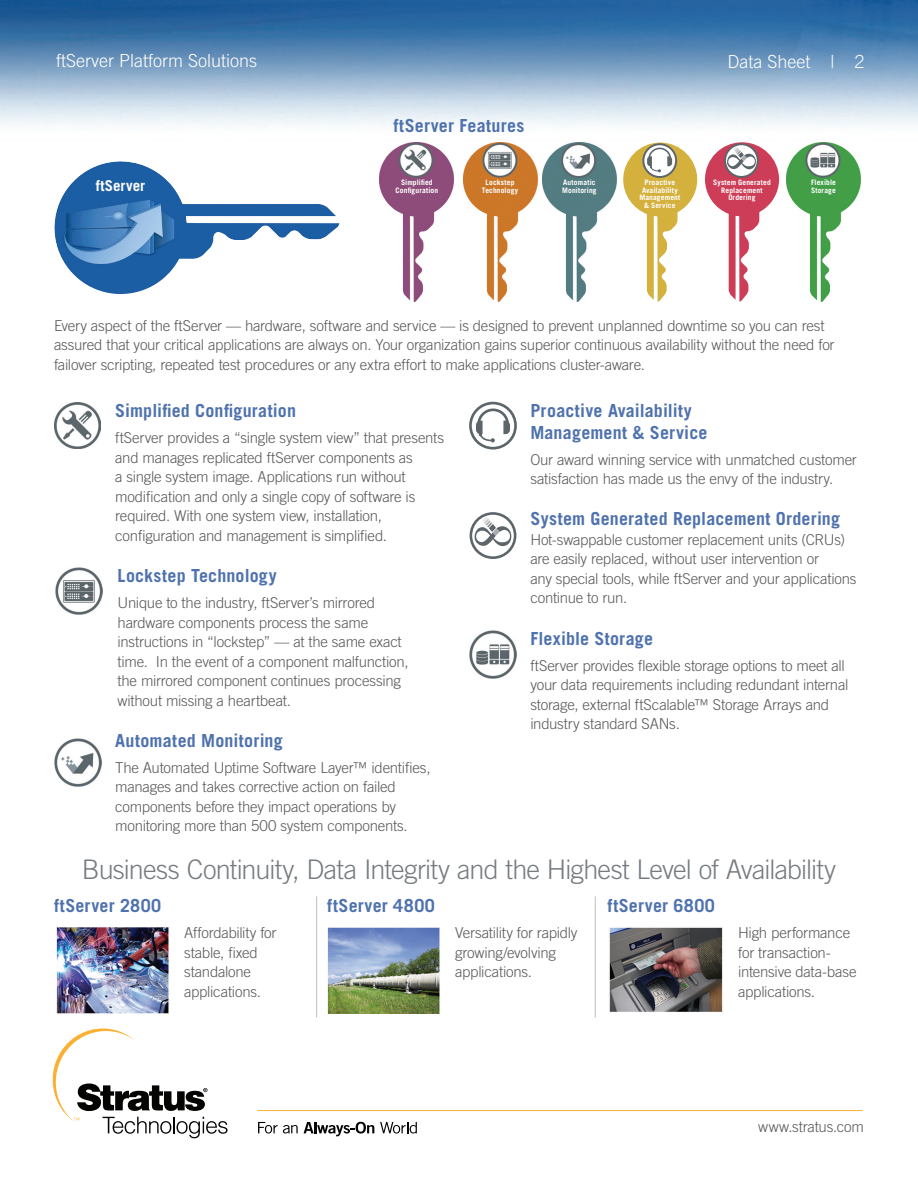
<style>
.page{position:relative;width:918px;height:1188px;background:#fff}
.page>*{position:absolute;margin:0;border:0;box-sizing:border-box;transform-origin:0 0}
.Header_-_Title{font:300 27px "Trade Gothic LT Std";letter-spacing:-.03em;color:#757b7f}
.Body_Subs{font:700 18px/21.6px "Trade Gothic LT Std";letter-spacing:.01em;color:#4f72ae}
.Header_-_Title-2{font:300 18px "Trade Gothic LT Std";color:#fff}
.body_text{font:700 18px "Trade Gothic LT Std";letter-spacing:.01em;color:#4f72ae}
.body_text-2{font:300 15px/19.5px "Trade Gothic LT Std";letter-spacing:-.015em;color:#57585a}
.Body_Subs-2{font:300 15px "Trade Gothic LT Std";letter-spacing:-.015em;color:#57585a}
.body_text-3{font:700 15px "Trade Gothic LT Std";color:#fff}
.body_text-4{font:700 7.5px/7.5px "Trade Gothic LT Std";letter-spacing:.02em;color:#fff;text-align:center}
</style>
<div class="page">
<img style="left:0;top:0;width:918px;height:446px">
<svg style="left:53px;top:1028px;width:175px;height:110px"></svg>
<svg style="left:258px;top:1122px;width:40px;height:12px"></svg>
<svg style="left:304px;top:1122px;width:70px;height:14px"></svg>
<svg style="left:380px;top:1122px;width:37px;height:12px"></svg>
<hr style="left:257px;top:1110px;width:606px;height:1px;background:#fbb033">
<hr style="left:595px;top:896px;width:1px;height:121px;background:#bcbdc0">
<hr style="left:316px;top:896px;width:1px;height:121px;background:#bcbdc0">
<img style="left:54px;top:739px;width:48px;height:47px">
<svg style="left:470px;top:403px;width:46px;height:45px"></svg>
<div style="left:469px;top:402px;width:48px;height:48px;border:3px solid #5b656a;border-radius:50%"></div>
<svg style="left:476px;top:407px;width:34px;height:35px"></svg>
<img style="left:469px;top:631px;width:48px;height:47px">
<img style="left:55px;top:403px;width:46px;height:46px">
<svg style="left:471px;top:513px;width:44px;height:45px"></svg>
<div style="left:470px;top:512px;width:46px;height:47px;border:3px solid #5b656a;border-radius:50%"></div>
<svg style="left:475px;top:517px;width:36px;height:30px"></svg>
<img style="left:380px;top:142px;width:75px;height:160px">
<img style="left:542px;top:143px;width:76px;height:159px">
<svg style="left:623px;top:143px;width:75px;height:159px"></svg>
<svg style="left:705px;top:142px;width:75px;height:160px"></svg>
<img style="left:463px;top:142px;width:75px;height:160px">
<img style="left:786px;top:142px;width:76px;height:160px">
<img style="left:54px;top:161px;width:64px;height:75px">
<img style="left:56px;top:928px;width:113px;height:85px">
<img style="left:327px;top:928px;width:113px;height:85px">
<img style="left:609px;top:927px;width:114px;height:85px">
<img style="left:55px;top:567px;width:48px;height:48px">
<p class="Header_-_Title-2" style="left:56px;top:50px;width:203px">ftServer Platform Solutions</p>
<p class="Header_-_Title-2" style="left:728px;top:50px;width:139px">Data Sheet | 2</p>
<p class="Body_Subs" style="left:393px;top:114px;width:133px">ftServer Features</p>
<p class="body_text-4" style="left:401px;top:179px;width:33px">Simplified</p>
<p class="body_text-4" style="left:396px;top:186px;width:44px">Configuration</p>
<p class="body_text-4" style="left:563px;top:179px;width:34px">Automatic</p>
<p class="body_text-4" style="left:562px;top:186px;width:36px">Monitoring</p>
<p class="body_text-4" style="left:645px;top:179px;width:32px">Proactive</p>
<p class="body_text-4" style="left:639px;top:186px;width:42px">Availability<br>Management &amp; Service</p>
<p class="body_text-4" style="left:811px;top:179px;width:26px">Flexible</p>
<p class="body_text-4" style="left:713px;top:179px;width:59px">System Generated<br>Replacement</p>
<p class="body_text-4" style="left:728px;top:194px;width:29px">Ordering</p>
<p class="body_text-3" style="left:96px;top:176px;width:51px">ftServer</p>
<p class="body_text-4" style="left:811px;top:186px;width:26px">Storage</p>
<p class="body_text-4" style="left:486px;top:179px;width:30px">Lockstep</p>
<p class="body_text-4" style="left:482px;top:186px;width:38px">Technology</p>
<p class="body_text-2" style="left:54px;top:315px;width:782px">Every aspect of the ftServer — hardware, software and service — is designed to prevent unplanned downtime so you can rest assured that your critical applications are always on. Your organization gains superior continuous availability without the need for failover scripting, repeated test procedures or any extra effort to make applications cluster-aware.</p>
<p class="Body_Subs" style="left:115px;top:399px;width:182px">Simplified Configuration</p>
<p class="body_text-2" style="left:115px;top:428px;width:330px">ftServer provides a “single system view” that presents and manages replicated ftServer components as<br>a single system image. Applications run without modification and only a single copy of software is required. With one system view, installation, configuration and management is simplified.</p>
<p class="Body_Subs" style="left:118px;top:564px;width:161px">Lockstep Technology</p>
<p class="body_text-2" style="left:118px;top:593px;width:292px">Unique to the industry, ftServer’s mirrored hardware components process the same instructions in “lockstep” — at the same exact time. In the event of a component malfunction, the mirrored component continues processing without missing a heartbeat.</p>
<p class="Body_Subs" style="left:115px;top:729px;width:169px">Automated Monitoring</p>
<p class="body_text-2" style="left:115px;top:758px;width:317px">The Automated Uptime Software Layer™ identifies, manages and takes corrective action on failed components before they impact operations by monitoring more than 500 system components.</p>
<p class="Body_Subs" style="left:530px;top:399px;width:179px">Proactive Availability<br>Management &amp; Service</p>
<p class="body_text-2" style="left:530px;top:450px;width:328px">Our award winning service with unmatched customer satisfaction has made us the envy of the industry.</p>
<p class="body_text" style="left:530px;top:508px;width:311px">System Generated Replacement Ordering</p>
<p class="body_text-2" style="left:530px;top:530px;width:328px">Hot-swappable customer replacement units (CRUs) are easily replaced, without user intervention or<br>any special tools, while ftServer and your applications continue to run.</p>
<p class="Body_Subs" style="left:530px;top:627px;width:124px">Flexible Storage</p>
<p class="body_text-2" style="left:530px;top:655px;width:320px">ftServer provides flexible storage options to meet all your data requirements including redundant internal storage, external ftScalable™ Storage Arrays and industry standard SANs.</p>
<p class="Header_-_Title" style="left:82px;top:854px;width:756px">Business Continuity, Data Integrity and the Highest Level of Availability</p>
<p class="Body_Subs" style="left:54px;top:895px;width:109px">ftServer 2800</p>
<p class="body_text-2" style="left:184px;top:923px;width:94px">Affordability for stable, fixed standalone applications.</p>
<p class="Body_Subs" style="left:327px;top:895px;width:109px">ftServer 4800</p>
<p class="body_text-2" style="left:455px;top:923px;width:124px">Versatility for rapidly growing/evolving applications.</p>
<p class="Body_Subs" style="left:608px;top:895px;width:109px">ftServer 6800</p>
<p class="body_text-2" style="left:738px;top:923px;width:120px">High performance for transaction&shy;intensive data-base applications.</p>
<p class="Body_Subs-2" style="left:758px;top:1118px;width:107px">www.stratus.com</p>
</div>
